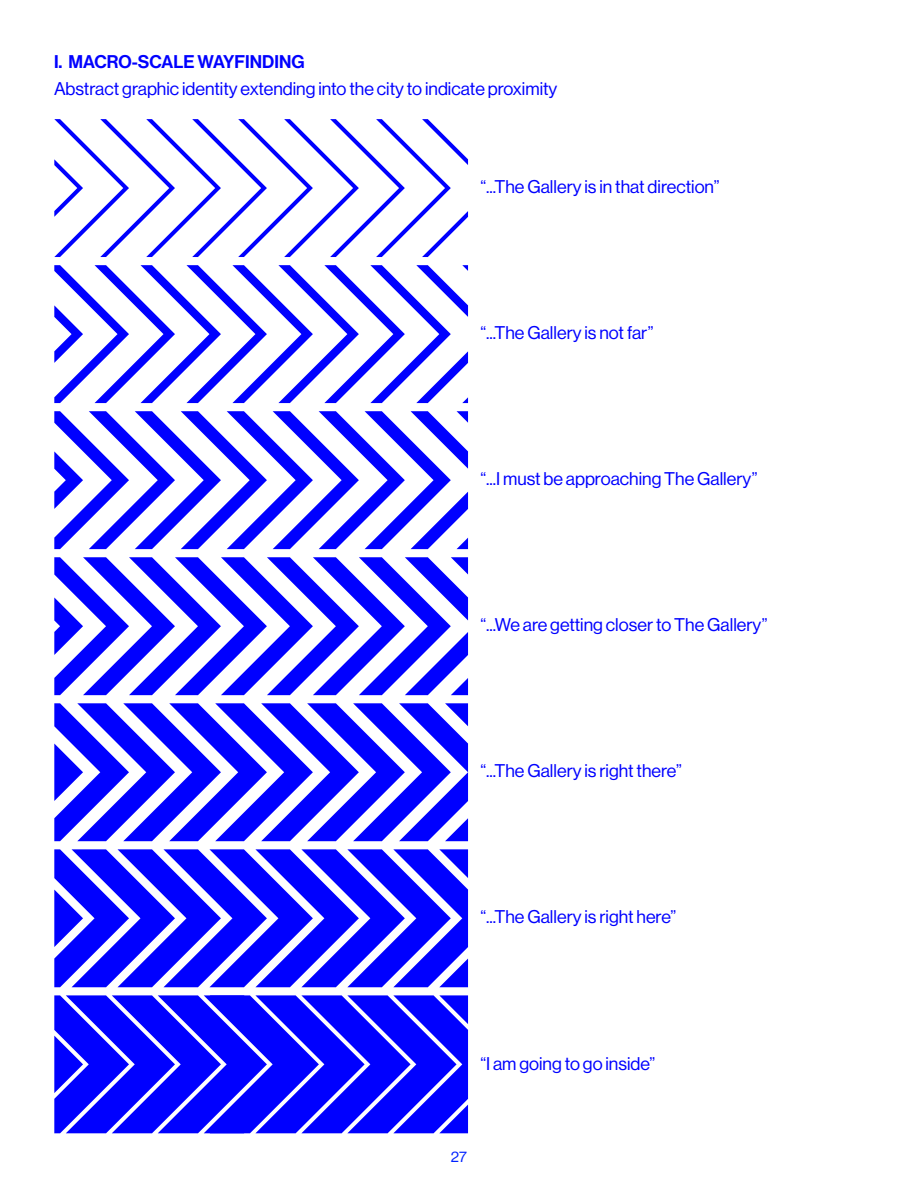
<style>
.page{position:relative;width:918px;height:1188px;background:#fff}
.page>*{position:absolute;margin:0;border:0;box-sizing:border-box;transform-origin:0 0}
.t1{font:18px "N Haas Grotesk DS Pro 55 Rg";color:#00f}
.t2{font:18px "N Haas Grotesk DS Pro 65 Md";color:#00f}
.t3{font:15px "N Haas Grotesk DS Pro 55 Rg";color:#02f}
</style>
<div class="page">
<svg style="left:54px;top:119px;width:414px;height:138px"></svg>
<svg style="left:54px;top:265px;width:414px;height:138px"></svg>
<svg style="left:54px;top:411px;width:414px;height:138px"></svg>
<svg style="left:54px;top:557px;width:414px;height:138px"></svg>
<svg style="left:54px;top:703px;width:414px;height:138px"></svg>
<svg style="left:54px;top:849px;width:414px;height:138px"></svg>
<svg style="left:54px;top:995px;width:414px;height:138px;background:#1f1fff"></svg>
<p class="t2" style="left:54px;top:51px;width:252px">I. MACRO-SCALE WAYFINDING</p>
<p class="t1" style="left:54px;top:78px;width:505px">Abstract graphic identity extending into the city to indicate proximity</p>
<p class="t1" style="left:480px;top:177px;width:241px">“...The Gallery is in that direction”</p>
<p class="t1" style="left:480px;top:323px;width:175px">“...The Gallery is not far”</p>
<p class="t1" style="left:480px;top:469px;width:279px">“...I must be approaching The Gallery”</p>
<p class="t1" style="left:480px;top:615px;width:289px">“...We are getting closer to The Gallery”</p>
<p class="t1" style="left:480px;top:761px;width:203px">“...The Gallery is right there”</p>
<p class="t1" style="left:480px;top:907px;width:197px">“...The Gallery is right here”</p>
<p class="t1" style="left:480px;top:1053px;width:176px">“I am going to go inside”</p>
<p class="t3" style="left:451px;top:1148px;width:18px">27</p>
</div>
